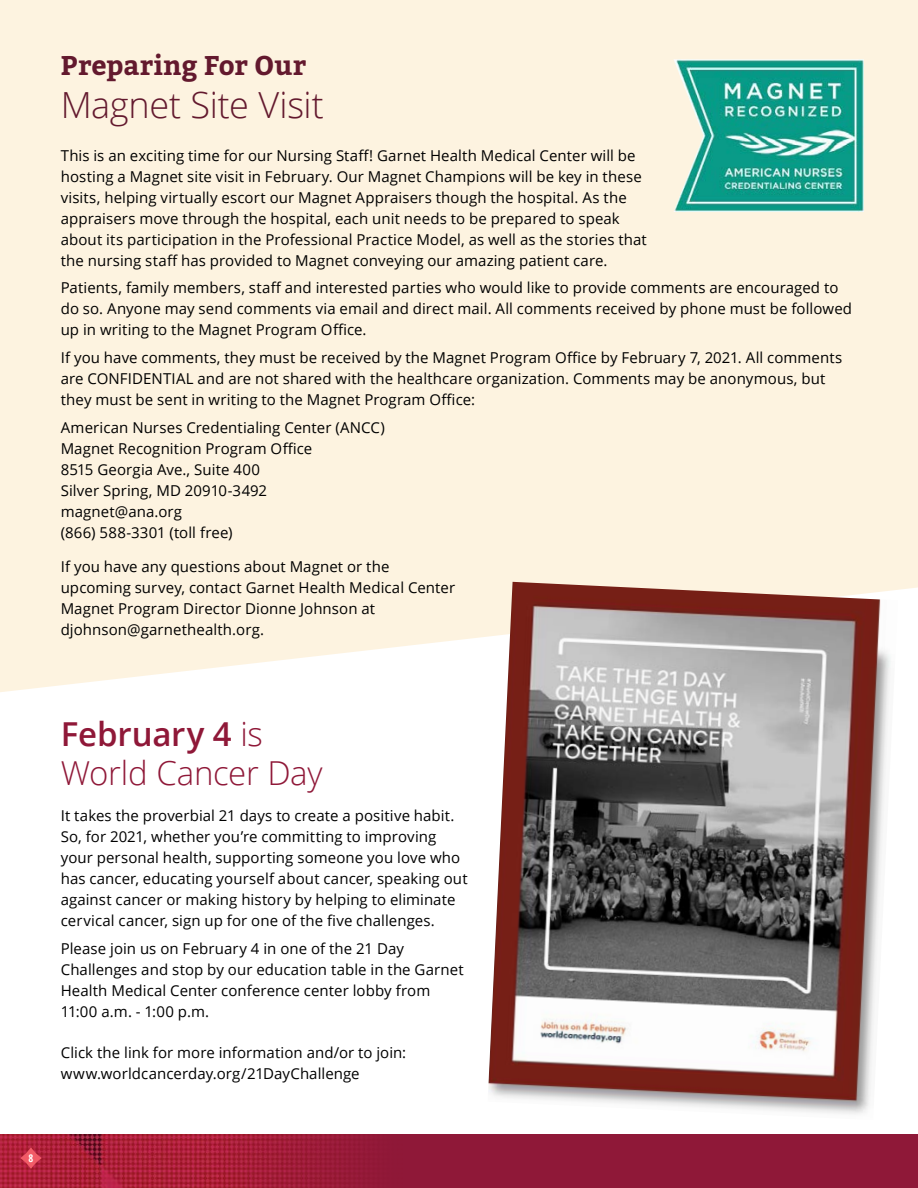
<style>
.page{position:relative;width:918px;height:1188px;background:#fff}
.page>*{position:absolute;margin:0;border:0;box-sizing:border-box;transform-origin:0 0}
.t1{font:300 36px "Open Sans";letter-spacing:-.01em;color:#63192e}
.t2{font:300 33px/39.6px "Open Sans";letter-spacing:-.01em;color:#8f1838}
.t3{font:700 27px "Bitter";color:#63192e}
.t4{font:15px/21px "Open Sans";letter-spacing:.005em;color:#000}
.t5{font:700 condensed 10.5px "Open Sans";color:#fff}
.s1{font-weight:600}
</style>
<div class="page">
<div style="left:0;top:0;width:918px;height:692px;background:#fdf3e0"></div>
<img style="left:673px;top:59px;width:191px;height:153px">
<img style="left:488px;top:582px;width:410px;height:532px">
<div style="left:0;top:1134px;width:918px;height:54px;background:#8f1838"></div>
<img style="left:0;top:1134px;width:358px;height:54px">
<svg style="left:21px;top:1148px;width:20px;height:21px"></svg>
<h3 class="t3" style="left:61px;top:48px;width:247px">Preparing For Our</h3>
<h1 class="t1" style="left:61px;top:80px;width:265px">Magnet Site Visit</h1>
<p class="t4" style="left:61px;top:144px;width:588px">This is an exciting time for our Nursing Staff! Garnet Health Medical Center will be hosting a Magnet site visit in February. Our Magnet Champions will be key in these visits, helping virtually escort our Magnet Appraisers though the hospital. As the appraisers move through the hospital, each unit needs to be prepared to speak about its participation in the Professional Practice Model, as well as the stories that the nursing staff has provided to Magnet conveying our amazing patient care.</p>
<p class="t4" style="left:61px;top:277px;width:793px">Patients, family members, staff and interested parties who would like to provide comments are encouraged to do so. Anyone may send comments via email and direct mail. All comments received by phone must be followed up in writing to the Magnet Program Office.</p>
<p class="t4" style="left:61px;top:347px;width:783px">If you have comments, they must be received by the Magnet Program Office by February 7, 2021. All comments are CONFIDENTIAL and are not shared with the healthcare organization. Comments may be anonymous, but they must be sent in writing to the Magnet Program Office:</p>
<p class="t4" style="left:61px;top:417px;width:326px">American Nurses Credentialing Center (ANCC)<br>Magnet Recognition Program Office<br>8515 Georgia Ave., Suite 400<br>Silver Spring, MD 20910-3492 magnet@ana.org<br>(866) 588-3301 (toll free)</p>
<p class="t4" style="left:61px;top:556px;width:396px">If you have any questions about Magnet or the upcoming survey, contact Garnet Health Medical Center Magnet Program Director Dionne Johnson at djohnson@garnethealth.org.</p>
<h2 class="t2" style="left:61px;top:713px;width:263px"><span class="s1">February 4</span> is<br>World Cancer Day</h2>
<p class="t4" style="left:61px;top:805px;width:408px">It takes the proverbial 21 days to create a positive habit.<br>So, for 2021, whether you’re committing to improving your personal health, supporting someone you love who has cancer, educating yourself about cancer, speaking out against cancer or making history by helping to eliminate cervical cancer, sign up for one of the five challenges.</p>
<p class="t4" style="left:61px;top:937px;width:404px">Please join us on February 4 in one of the 21 Day Challenges and stop by our education table in the Garnet Health Medical Center conference center lobby from 11:00 a.m. - 1:00 p.m.</p>
<p class="t4" style="left:61px;top:1042px;width:347px">Click the link for more information and/or to join: www.worldcancerday.org/21DayChallenge</p>
<p class="t5" style="left:29px;top:1151px;width:6px">8</p>
</div>
